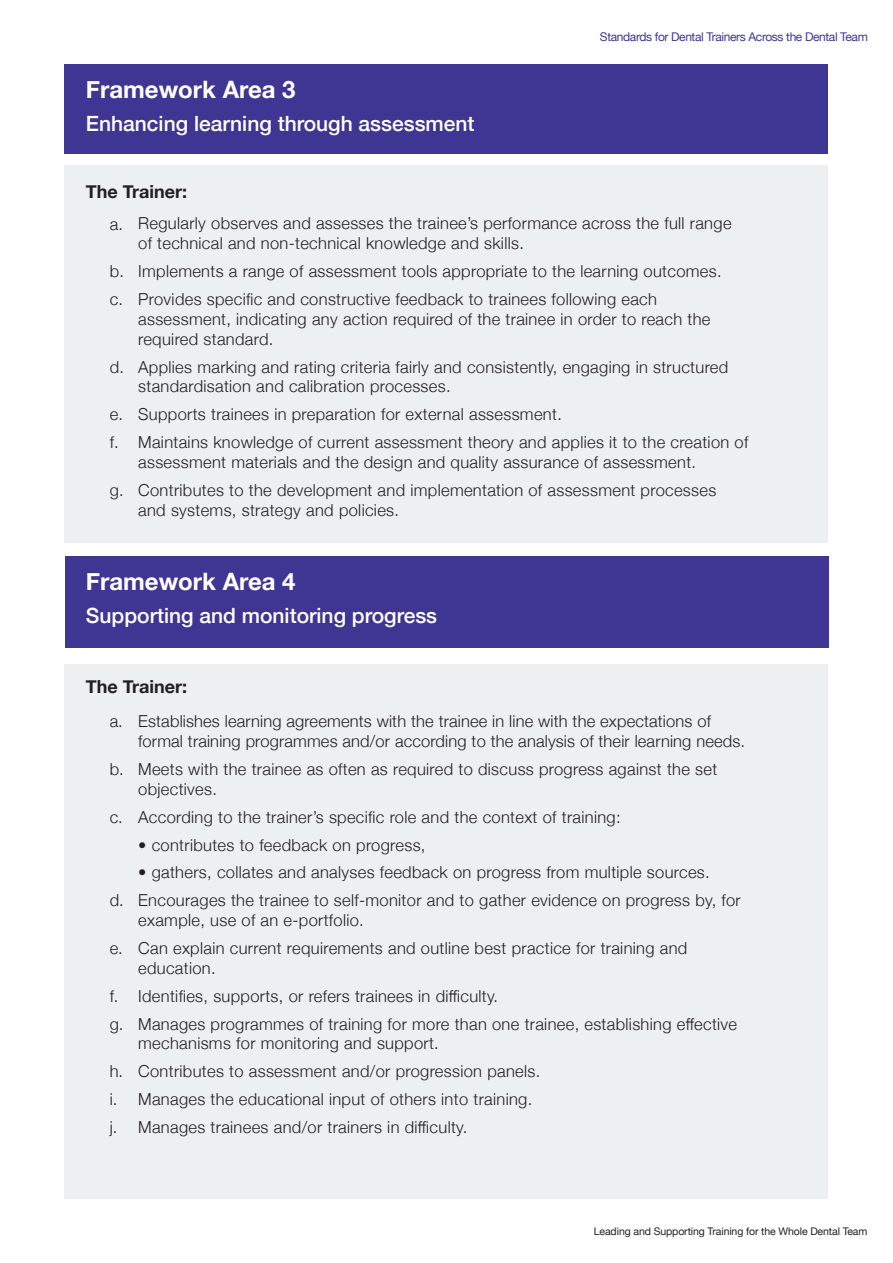
<style>
.page{position:relative;width:893px;height:1263px;background:#fff}
.page>*{position:absolute;margin:0;border:0;box-sizing:border-box;transform-origin:0 0}
.t1{font:700 24px "Helvetica Neue";color:#fff}
.t2{font:500 21px "Helvetica Neue";color:#fff}
.t3{font:700 18px "Helvetica Neue";color:#231f20}
.t4{font:300 16.5px/27.9px "Helvetica Neue";letter-spacing:.02em;color:#231f20}
.t5{font:12px "Helvetica Neue";letter-spacing:-.03em;color:#3f3694}
.t6{font:10.5px "Helvetica Neue";letter-spacing:-.01em;color:#231f20}
</style>
<div class="page">
<div style="left:64px;top:165px;width:764px;height:377px;background:#edf0f0"></div>
<div style="left:64px;top:664px;width:764px;height:535px;background:#edf0f0"></div>
<div style="left:65px;top:64px;width:763px;height:89px;background:#3f3694"></div>
<div style="left:65px;top:556px;width:764px;height:92px;background:#3f3694"></div>
<h1 class="t1" style="left:86px;top:70px;width:211px">Framework Area 3</h1>
<p class="t2" style="left:86px;top:106px;width:390px">Enhancing learning through assessment</p>
<p class="t3" style="left:86px;top:177px;width:103px">The Trainer:</p>
<p class="t5" style="left:600px;top:28px;width:269px">Standards for Dental Trainers Across the Dental Team</p>
<p class="t4" style="left:110px;top:208px;width:15px">a.</p>
<p class="t4" style="left:110px;top:256px;width:16px">b. c.</p>
<p class="t4" style="left:110px;top:352px;width:16px">d.</p>
<p class="t4" style="left:110px;top:399px;width:15px">e. f.</p>
<p class="t4" style="left:110px;top:475px;width:16px">g.</p>
<p class="t4" style="left:138px;top:212px;width:595px;line-height:19.8px">Regularly observes and assesses the trainee’s performance across the full range of technical and non-technical knowledge and skills.</p>
<p class="t4" style="left:138px;top:256px;width:585px">Implements a range of assessment tools appropriate to the learning outcomes.<br>Provides specific and constructive feedback to trainees following each</p>
<p class="t4" style="left:138px;top:308px;width:574px;line-height:19.8px">assessment, indicating any action required of the trainee in order to reach the required standard.</p>
<p class="t4" style="left:138px;top:355px;width:592px;line-height:19.8px">Applies marking and rating criteria fairly and consistently, engaging in structured standardisation and calibration processes.</p>
<p class="t4" style="left:138px;top:399px;width:612px">Supports trainees in preparation for external assessment.<br>Maintains knowledge of current assessment theory and applies it to the creation of</p>
<p class="t4" style="left:138px;top:447px;width:580px">assessment materials and the design and quality assurance of assessment.<br>Contributes to the development and implementation of assessment processes</p>
<p class="t4" style="left:138px;top:494px;width:262px">and systems, strategy and policies.</p>
<h1 class="t1" style="left:86px;top:563px;width:211px">Framework Area 4</h1>
<p class="t2" style="left:86px;top:599px;width:353px">Supporting and monitoring progress</p>
<p class="t3" style="left:86px;top:673px;width:103px">The Trainer:</p>
<p class="t4" style="left:110px;top:706px;width:15px">a.</p>
<p class="t4" style="left:110px;top:754px;width:16px">b.</p>
<p class="t4" style="left:110px;top:802px;width:15px">c.</p>
<p class="t4" style="left:110px;top:885px;width:16px">d.</p>
<p class="t4" style="left:110px;top:933px;width:15px">e.</p>
<p class="t4" style="left:110px;top:981px;width:15px">f. g.</p>
<p class="t4" style="left:110px;top:1056px;width:15px">h. i. j.</p>
<p class="t4" style="left:138px;top:710px;width:608px;line-height:19.8px">Establishes learning agreements with the trainee in line with the expectations of formal training programmes and/or according to the analysis of their learning needs.</p>
<p class="t4" style="left:138px;top:758px;width:581px;line-height:19.8px">Meets with the trainee as often as required to discuss progress against the set objectives.</p>
<p class="t4" style="left:138px;top:802px;width:484px">According to the trainer’s specific role and the context of training:</p>
<p class="t4" style="left:138px;top:829px;width:289px">• contributes to feedback on progress,</p>
<p class="t4" style="left:138px;top:857px;width:604px">• gathers, collates and analyses feedback on progress from multiple sources.<br>Encourages the trainee to self-monitor and to gather evidence on progress by, for</p>
<p class="t4" style="left:138px;top:905px;width:551px">example, use of an e-portfolio.<br>Can explain current requirements and outline best practice for training and</p>
<p class="t4" style="left:138px;top:953px;width:600px">education.<br>Identifies, supports, or refers trainees in difficulty.<br>Manages programmes of training for more than one trainee, establishing effective</p>
<p class="t4" style="left:138px;top:1028px;width:404px">mechanisms for monitoring and support.<br>Contributes to assessment and/or progression panels.<br>Manages the educational input of others into training.<br>Manages trainees and/or trainers in difficulty.</p>
<p class="t6" style="left:594px;top:1224px;width:275px">Leading and Supporting Training for the Whole Dental Team</p>
</div>
